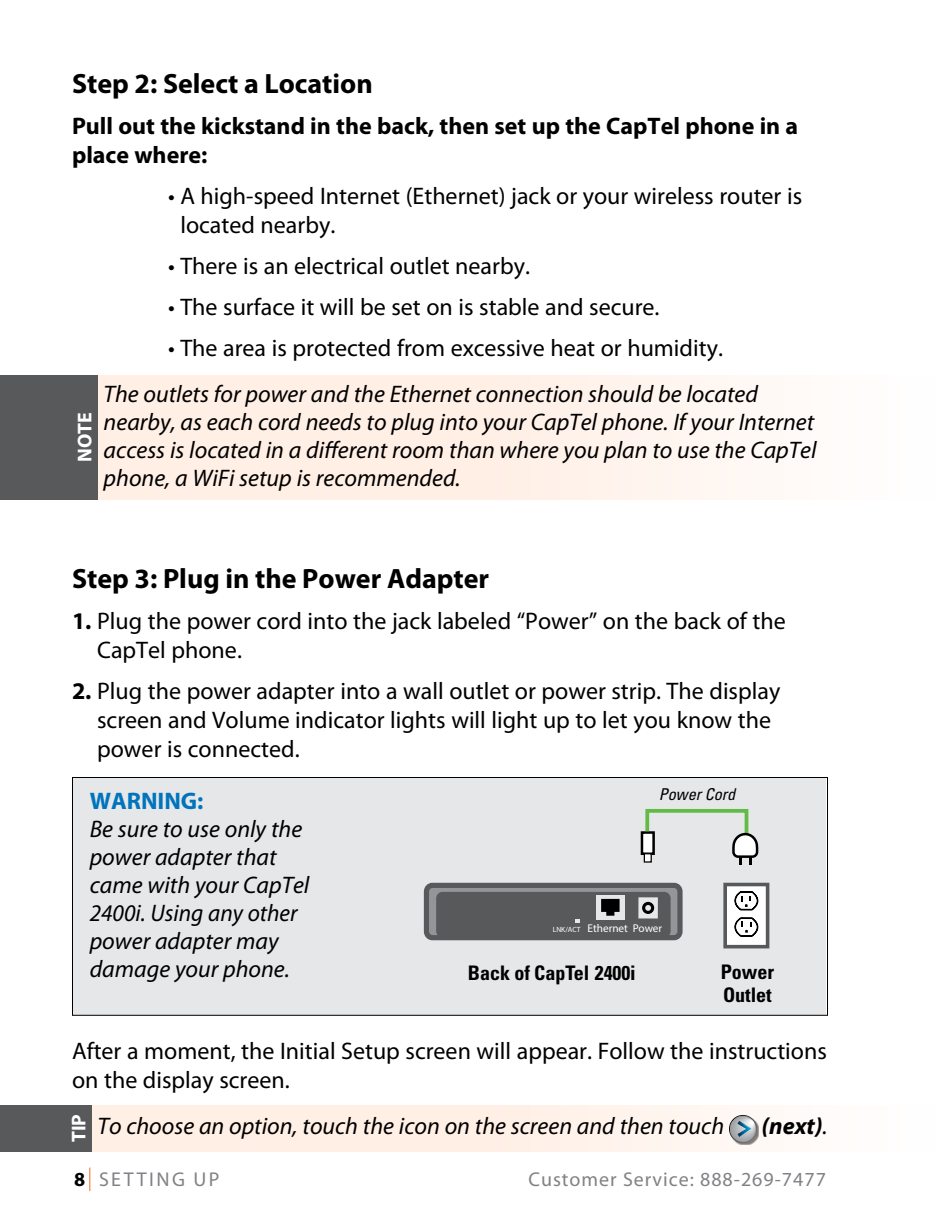
<style>
.page{position:relative;width:936px;height:1224px;background:#fff}
.page>*{position:absolute;margin:0;border:0;box-sizing:border-box;transform-origin:0 0}
.t1{font:700 28px "Myriad Pro";color:#000}
.t2{font:24px/29px "Myriad Pro";color:#000}
.t3{font:italic 24px/28px "Myriad Pro";color:#000}
.t4{font:700 24px/29px "Myriad Pro";color:#000}
.t5{font:700 24px "Myriad Pro";color:#0074bc}
.t6{font:italic 700 24px "Myriad Pro";color:#000}
.t7{font:20px "Myriad Pro";letter-spacing:.05em;color:#808285}
.t8{font:700 condensed 20px/22.6px "Univers LT Std";color:#000}
.t9{font:20px "Myriad Pro";letter-spacing:.12em;color:#808285}
.t10{font:700 20px "Myriad Pro";color:#fff}
.t11{font:italic condensed 16.2px "Univers LT Std";color:#000}
.t12{font:11.2px "Myriad Pro";color:#fff}
.s1{font-weight:700}
.s2{font-size:7.6px}
.s3{font-weight:400}
.s4{font-weight:700;color:#000}
</style>
<div class="page">
<svg style="left:89px;top:1168px;width:1px;height:23px"></svg>
<svg style="left:97px;top:375px;width:654px;height:125px;fill:#ffefe5"></svg>
<div style="left:0;top:375px;width:97px;height:125px;background:#58595b"></div>
<div style="left:0;top:1105px;width:936px;height:46px;background:linear-gradient(to right,#ffe9dc,#fffbf9)"></div>
<div style="left:0;top:1105px;width:91px;height:46px;background:#58595b"></div>
<div style="left:730px;top:1116px;width:29px;height:29px;background:#000;opacity:.5"></div>
<svg style="left:729px;top:1115px;width:28px;height:28px"></svg>
<svg style="left:730px;top:1116px;width:26px;height:25px"></svg>
<svg style="left:737px;top:1121px;width:14px;height:16px"></svg>
<div style="left:73px;top:777px;width:753px;height:238px;background:#e6e7e8"></div>
<div style="left:723px;top:883px;width:46px;height:65px;background:#fff;border:4px solid #58595b"></div>
<svg style="left:734px;top:891px;width:25px;height:20px"></svg>
<svg style="left:734px;top:917px;width:25px;height:20px"></svg>
<svg style="left:641px;top:831px;width:3px;height:24px"></svg>
<svg style="left:644px;top:809px;width:115px;height:56px"></svg>
<div style="left:426px;top:885px;width:254px;height:53px;background:#939598;border-radius:6px"></div>
<div style="left:424px;top:883px;width:259px;height:57px;border:5px solid #58595b;border-radius:6px"></div>
<div style="left:436px;top:892px;width:235px;height:46px;background:#58595b;border-radius:6px"></div>
<div style="left:596px;top:895px;width:28px;height:25px;background:#e6e7e8"></div>
<svg style="left:601px;top:899px;width:19px;height:17px"></svg>
<div style="left:638px;top:897px;width:20px;height:22px;background:#e6e7e8"></div>
<svg style="left:576px;top:919px;width:4px;height:4px"></svg>
<div style="left:642px;top:902px;width:12px;height:12px;background:#000;border-radius:50%"></div>
<svg style="left:645px;top:905px;width:6px;height:6px"></svg>
<div style="left:72px;top:777px;width:756px;height:239px;border:1px solid #000"></div>
<p class="t1" style="left:72px;top:65px;width:302px">Step 2: Select a Location</p>
<p class="t4" style="left:72px;top:111px;width:728px">Pull out the kickstand in the back, then set up the CapTel phone in a place where:</p>
<p class="t2" style="left:180px;top:181px;width:623px;text-indent:-12px">• A high-speed Internet (Ethernet) jack or your wireless router is located nearby.</p>
<p class="t2" style="left:168px;top:251px;width:363px">• There is an electrical outlet nearby.</p>
<p class="t2" style="left:168px;top:292px;width:493px">• The surface it will be set on is stable and secure.</p>
<p class="t2" style="left:168px;top:333px;width:556px">• The area is protected from excessive heat or humidity.</p>
<p class="t3" style="left:104px;top:380px;width:715px">The outlets for power and the Ethernet connection should be located nearby, as each cord needs to plug into your CapTel phone. If your Internet access is located in a different room than where you plan to use the CapTel phone, a WiFi setup is recommended.</p>
<p class="t10" style="left:72px;top:462px;width:51px;rotate:-90deg">NOTE</p>
<p class="t1" style="left:72px;top:560px;width:419px">Step 3: Plug in the Power Adapter</p>
<p class="t2" style="left:97px;top:606px;width:690px;text-indent:-25px"><span class="s1">1.</span> Plug the power cord into the jack labeled “Power” on the back of the<br>CapTel phone.</p>
<p class="t2" style="left:97px;top:676px;width:685px;text-indent:-25px"><span class="s1">2.</span> Plug the power adapter into a wall outlet or power strip. The display screen and Volume indicator lights will light up to let you know the power is connected.</p>
<p class="t5" style="left:90px;top:785px;width:115px">WARNING:</p>
<p class="t11" style="left:659px;top:784px;width:78px">Power Cord</p>
<p class="t3" style="left:90px;top:815px;width:221px">Be sure to use only the power adapter that came with your CapTel<br>2400i. Using any other power adapter may damage your phone.</p>
<p class="t12" style="left:553px;top:921px;width:111px"><span class="s2">LNK/ACT</span> Ethernet Power</p>
<p class="t8" style="left:468px;top:961px;width:170px">Back of CapTel 2400i</p>
<p class="t8" style="left:721px;top:961px;width:55px">Power<br>Outlet</p>
<p class="t2" style="left:72px;top:1036px;width:756px">After a moment, the Initial Setup screen will appear. Follow the instructions on the display screen.</p>
<p class="t3" style="left:98px;top:1112px;width:628px">To choose an option, touch the icon on the screen and then touch</p>
<p class="t6" style="left:762px;top:1110px;width:67px">(next)<span class="s3">.</span></p>
<p class="t10" style="left:66px;top:1142px;width:30px;rotate:-90deg">TIP</p>
<p class="t9" style="left:74px;top:1167px;width:147px"><span class="s4">8</span> SETTING UP</p>
<p class="t7" style="left:528px;top:1167px;width:299px">Customer Service: 888-269-7477</p>
</div>
